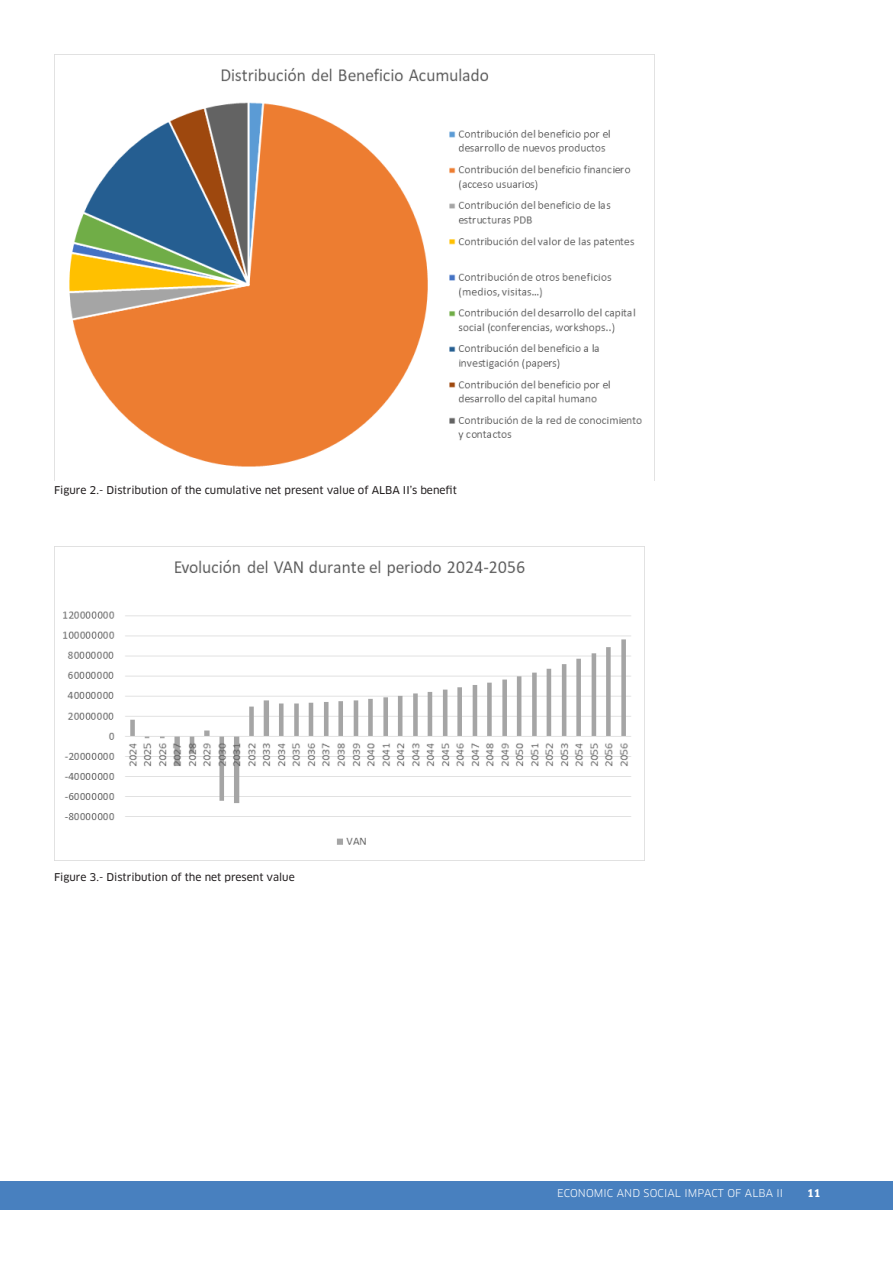
<style>
.page{position:relative;width:893px;height:1263px;background:#fff}
.page>*{position:absolute;margin:0;border:0;box-sizing:border-box;transform-origin:0 0}
.t1{font:10.5px "Clan OT News";color:#231f20}
.t2{font:10.5px "Clan OT";letter-spacing:.01em;color:#fff}
.t3{font:700 10.5px "Clan OT";color:#fff}
</style>
<div class="page">
<div style="left:0;top:1181px;width:893px;height:28px;background:#4880bf"></div>
<img style="left:54px;top:54px;width:600px;height:427px">
<img style="left:54px;top:546px;width:591px;height:315px">
<p class="t1" style="left:54px;top:484px;width:404px">Figure 2.- Distribution of the cumulative net present value of ALBA II’s benefit</p>
<p class="t1" style="left:54px;top:871px;width:242px">Figure 3.- Distribution of the net present value</p>
<p class="t2" style="left:557px;top:1187px;width:228px">ECONOMIC AND SOCIAL IMPACT OF ALBA II</p>
<p class="t3" style="left:807px;top:1187px;width:15px">11</p>
</div>
